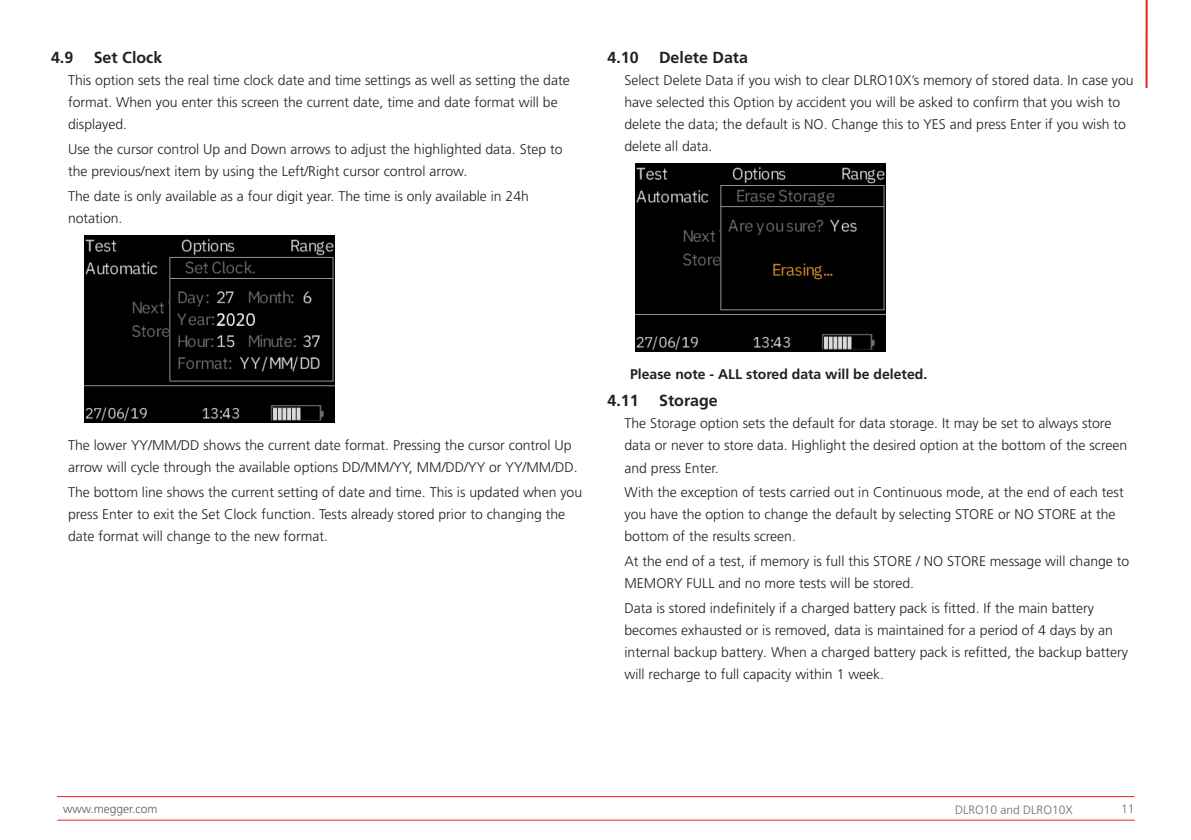
<style>
.page{position:relative;width:1191px;height:840px;background:#fff}
.page>*{position:absolute;margin:0;border:0;box-sizing:border-box;transform-origin:0 0}
.t1{font:700 16px "Frutiger LT Pro";color:#231f20}
.t2{font:300 14px/22px "Frutiger LT Pro";color:#231f20}
.t3{font:700 14px "Frutiger LT Pro";color:#231f20}
.t4{font:300 12px "Frutiger LT Pro";color:#6c6d70}
.t5{font:300 12px "Frutiger LT Pro";color:#57585a}
</style>
<div class="page">
<hr style="left:1145px;top:0;width:2px;height:88px;background:#ee1d23">
<hr style="left:57px;top:795px;width:1077px;height:1px;background:#ee1d23">
<hr style="left:57px;top:819px;width:1077px;height:1px;background:#ee1d23">
<img style="left:85px;top:235px;width:249px;height:187px">
<img style="left:636px;top:164px;width:249px;height:187px">
<p class="t1" style="left:51px;top:48px;width:24px">4.9</p>
<p class="t1" style="left:94px;top:48px;width:70px">Set Clock</p>
<p class="t2" style="left:68px;top:69px;width:503px">This option sets the real time clock date and time settings as well as setting the date format. When you enter this screen the current date, time and date format will be displayed.</p>
<p class="t2" style="left:68px;top:138px;width:496px">Use the cursor control Up and Down arrows to adjust the highlighted data. Step to the previous/next item by using the Left/Right cursor control arrow.</p>
<p class="t2" style="left:68px;top:185px;width:462px">The date is only available as a four digit year. The time is only available in 24h notation.</p>
<p class="t1" style="left:607px;top:48px;width:33px">4.10</p>
<p class="t1" style="left:659px;top:48px;width:90px">Delete Data</p>
<p class="t2" style="left:624px;top:69px;width:510px">Select Delete Data if you wish to clear DLRO10X’s memory of stored data. In case you have selected this Option by accident you will be asked to confirm that you wish to delete the data; the default is NO. Change this to YES and press Enter if you wish to delete all data.</p>
<p class="t2" style="left:68px;top:434px;width:511px">The lower YY/MM/DD shows the current date format. Pressing the cursor control Up arrow will cycle through the available options DD/MM/YY, MM/DD/YY or YY/MM/DD.</p>
<p class="t2" style="left:68px;top:481px;width:515px">The bottom line shows the current setting of date and time. This is updated when you press Enter to exit the Set Clock function. Tests already stored prior to changing the date format will change to the new format.</p>
<p class="t3" style="left:630px;top:365px;width:298px">Please note - ALL stored data will be deleted.</p>
<p class="t1" style="left:607px;top:391px;width:33px">4.11</p>
<p class="t1" style="left:659px;top:391px;width:60px">Storage</p>
<p class="t2" style="left:624px;top:412px;width:504px">The Storage option sets the default for data storage. It may be set to always store data or never to store data. Highlight the desired option at the bottom of the screen and press Enter.</p>
<p class="t2" style="left:624px;top:481px;width:500px">With the exception of tests carried out in Continuous mode, at the end of each test you have the option to change the default by selecting STORE or NO STORE at the bottom of the results screen.</p>
<p class="t2" style="left:624px;top:550px;width:506px">At the end of a test, if memory is full this STORE / NO STORE message will change to<br>MEMORY FULL and no more tests will be stored.</p>
<p class="t2" style="left:624px;top:597px;width:505px">Data is stored indefinitely if a charged battery pack is fitted. If the main battery becomes exhausted or is removed, data is maintained for a period of 4 days by an internal backup battery. When a charged battery pack is refitted, the backup battery will recharge to full capacity within 1 week.</p>
<p class="t5" style="left:63px;top:801px;width:96px">www.megger.com</p>
<p class="t4" style="left:955px;top:802px;width:119px">DLRO10 and DLRO10X</p>
<p class="t4" style="left:1121px;top:801px;width:15px">11</p>
</div>
